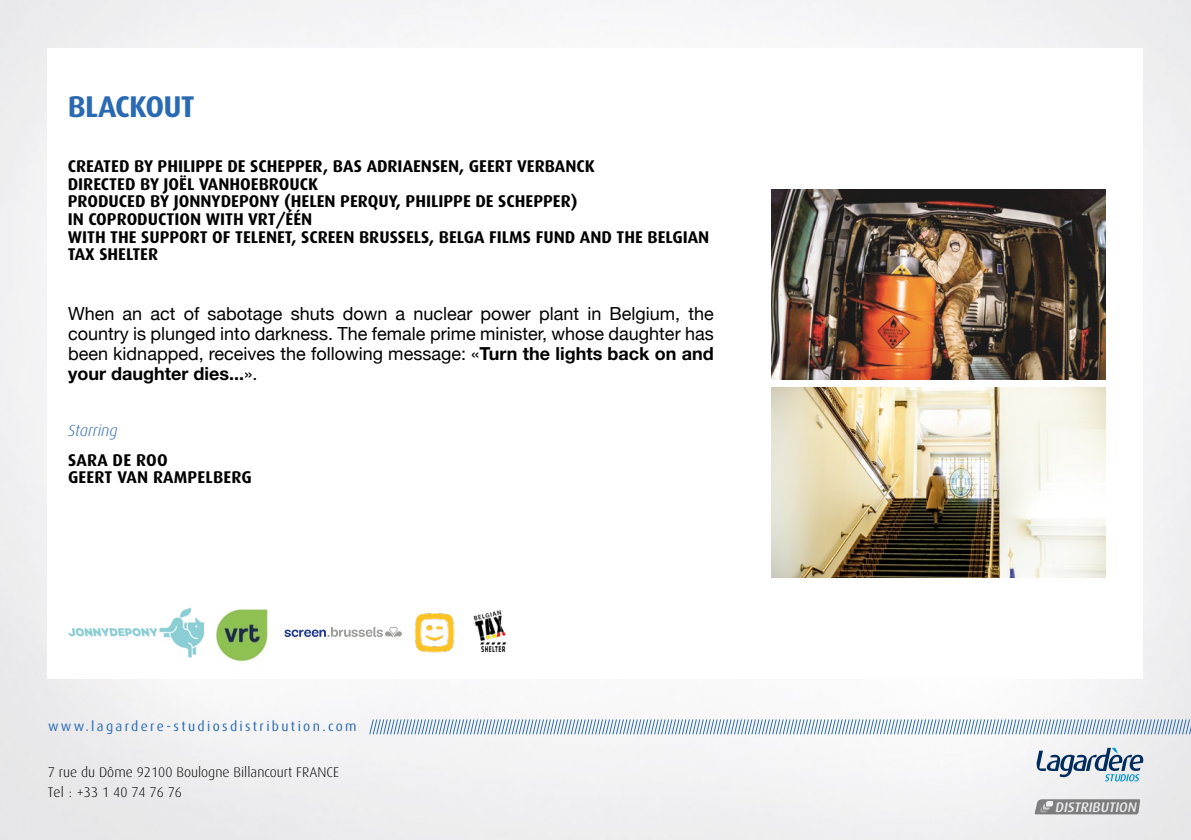
<style>
.page{position:relative;width:1191px;height:840px;background:#fff}
.page>*{position:absolute;margin:0;border:0;box-sizing:border-box;transform-origin:0 0}
.t1{font:700 30px "Dax";letter-spacing:-.03em;color:#2a6ab2}
.t2{font:18px/20px "Helvetica Neue";color:#000;text-align:justify}
.t3{font:700 17px/17.6px "Dax";color:#000}
.t4{font:italic 300 16px "Dax";color:#2a6ab2}
.t5{font:300 14px/20.6px "Dax";color:#000}
.t6{font:italic 500 13.8px "Dax";color:#fff}
.t7{font:13.6px "Dax";letter-spacing:.17em;color:#2a6ab2}
.s1{font-weight:700}
</style>
<div class="page">
<svg style="left:1034px;top:798px;width:106px;height:15px;background:#8d8d8e"></svg>
<svg style="left:1035px;top:747px;width:108px;height:34px"></svg>
<img style="left:771px;top:387px;width:335px;height:190px">
<img style="left:771px;top:189px;width:335px;height:190px">
<img style="left:68px;top:607px;width:136px;height:50px">
<img style="left:215px;top:608px;width:54px;height:54px">
<svg style="left:284px;top:627px;width:118px;height:9px"></svg>
<img style="left:473px;top:610px;width:34px;height:41px">
<img style="left:415px;top:613px;width:40px;height:38px">
<svg style="left:369px;top:718px;width:822px;height:16px"></svg>
<h1 class="t1" style="left:68px;top:90px;width:128px">BLACKOUT</h1>
<p class="t3" style="left:68px;top:157px;width:643px">CREATED BY PHILIPPE DE SCHEPPER, BAS ADRIAENSEN, GEERT VERBANCK<br>DIRECTED BY JOËL VANHOEBROUCK<br>PRODUCED BY JONNYDEPONY (HELEN PERQUY, PHILIPPE DE SCHEPPER)<br>IN COPRODUCTION WITH VRT/ÉÉN<br>WITH THE SUPPORT OF TELENET, SCREEN BRUSSELS, BELGA FILMS FUND AND THE BELGIAN TAX SHELTER</p>
<p class="t2" style="left:68px;top:304px;width:647px">When an act of sabotage shuts down a nuclear power plant in Belgium, the country is plunged into darkness. The female prime minister, whose daughter has been kidnapped, receives the following message: «<span class="s1">Turn the lights back on and your daughter dies...</span>».</p>
<p class="t4" style="left:68px;top:421px;width:51px">Starring</p>
<p class="t3" style="left:68px;top:451px;width:185px">SARA DE ROO<br>GEERT VAN RAMPELBERG</p>
<p class="t7" style="left:48px;top:718px;width:310px">www.lagardere-studiosdistribution.com</p>
<p class="t5" style="left:48px;top:761px;width:293px">7 rue du Dôme 92100 Boulogne Billancourt FRANCE<br>Tel : +33 1 40 74 76 76</p>
<p class="t6" style="left:1055px;top:798px;width:85px">DISTRIBUTION</p>
</div>
